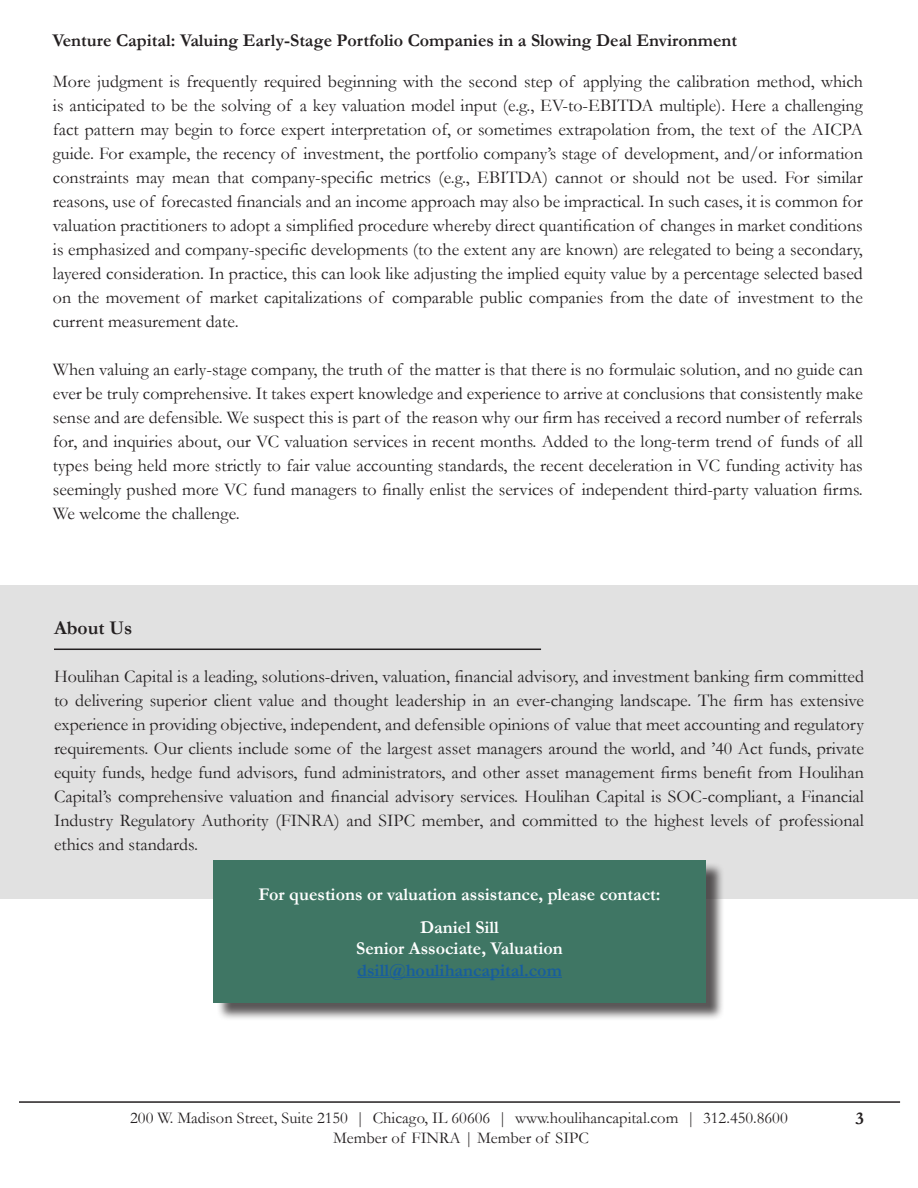
<style>
.page{position:relative;width:918px;height:1188px;background:#fff}
.page>*{position:absolute;margin:0;border:0;box-sizing:border-box;transform-origin:0 0}
.t1{font:700 19.5px "Garamond";color:#231f20}
.t2{font:18px/24px "Garamond";color:#231f20;text-align:justify}
.t3{font:700 18px "Garamond";color:#fff}
.t4{font:700 18px "Garamond";color:#231f20}
.t5{font:700 18px "Garamond";color:#175d9e}
.t6{font:16.5px "Garamond";color:#231f20}
</style>
<div class="page">
<hr style="left:19px;top:1101px;width:881px;height:2px;background:#231f20">
<div style="left:0;top:585px;width:918px;height:314px;background:#e1e1e1"></div>
<div style="left:216px;top:863px;width:509px;height:158px;background:#231f20;opacity:.75"></div>
<div style="left:213px;top:861px;width:493px;height:142px;background:#3f7664"></div>
<hr style="left:357px;top:977px;width:205px;height:1px;background:#175d9e">
<hr style="left:54px;top:649px;width:487px;height:1px;background:#231f20">
<p class="t4" style="left:52px;top:28px;width:686px">Venture Capital: Valuing Early-Stage Portfolio Companies in a Slowing Deal Environment</p>
<p class="t2" style="left:53px;top:69px;width:812px">More judgment is frequently required beginning with the second step of applying the calibration method, which is anticipated to be the solving of a key valuation model input (e.g., EV-to-EBITDA multiple). Here a challenging fact pattern may begin to force expert interpretation of, or sometimes extrapolation from, the text of the AICPA guide. For example, the recency of investment, the portfolio company’s stage of development, and/or information constraints may mean that company-specific metrics (e.g., EBITDA) cannot or should not be used. For similar reasons, use of forecasted financials and an income approach may also be impractical. In such cases, it is common for valuation practitioners to adopt a simplified procedure whereby direct quantification of changes in market conditions is emphasized and company-specific developments (to the extent any are known) are relegated to being a secondary, layered consideration. In practice, this can look like adjusting the implied equity value by a percentage selected based on the movement of market capitalizations of comparable public companies from the date of investment to the current measurement date.</p>
<p class="t2" style="left:53px;top:357px;width:812px">When valuing an early-stage company, the truth of the matter is that there is no formulaic solution, and no guide can ever be truly comprehensive. It takes expert knowledge and experience to arrive at conclusions that consistently make sense and are defensible. We suspect this is part of the reason why our firm has received a record number of referrals for, and inquiries about, our VC valuation services in recent months. Added to the long-term trend of funds of all types being held more strictly to fair value accounting standards, the recent deceleration in VC funding activity has seemingly pushed more VC fund managers to finally enlist the services of independent third-party valuation firms.<br>We welcome the challenge.</p>
<p class="t1" style="left:54px;top:615px;width:80px">About Us</p>
<p class="t2" style="left:54px;top:664px;width:812px">Houlihan Capital is a leading, solutions-driven, valuation, financial advisory, and investment banking firm committed to delivering superior client value and thought leadership in an ever-changing landscape. The firm has extensive experience in providing objective, independent, and defensible opinions of value that meet accounting and regulatory requirements. Our clients include some of the largest asset managers around the world, and ’40 Act funds, private equity funds, hedge fund advisors, fund administrators, and other asset management firms benefit from Houlihan Capital’s comprehensive valuation and financial advisory services. Houlihan Capital is SOC-compliant, a Financial Industry Regulatory Authority (FINRA) and SIPC member, and committed to the highest levels of professional ethics and standards.</p>
<p class="t3" style="left:259px;top:882px;width:404px">For questions or valuation assistance, please contact:</p>
<p class="t3" style="left:420px;top:915px;width:80px">Daniel Sill</p>
<p class="t3" style="left:356px;top:936px;width:208px">Senior Associate, Valuation</p>
<p class="t5" style="left:357px;top:958px;width:206px">dsill@houlihancapital.com</p>
<p class="t6" style="left:130px;top:1107px;width:659px">200 W. Madison Street, Suite 2150 | Chicago, IL 60606 | www.houlihancapital.com | 312.450.8600</p>
<p class="t6" style="left:333px;top:1126px;width:257px">Member of FINRA | Member of SIPC</p>
<p class="t4" style="left:856px;top:1106px;width:10px">3</p>
</div>
